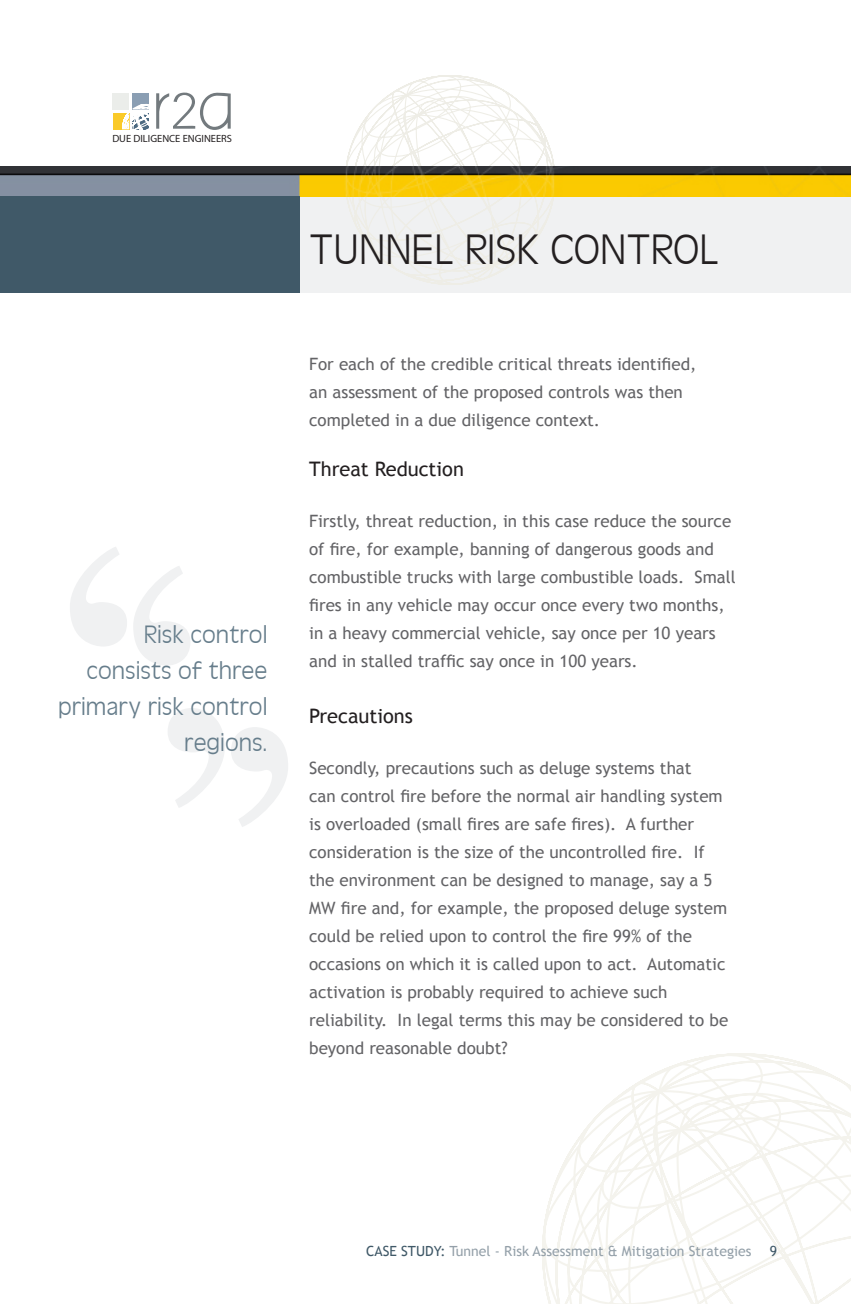
<style>
.page{position:relative;width:851px;height:1304px;background:#fff}
.page>*{position:absolute;margin:0;border:0;box-sizing:border-box;transform-origin:0 0}
.Heading_1_-_Section{font:44px "Antique Oli T Ligh";color:#231f20}
.t1{font:26px/36px "Antique Oli T Ligh";color:#667d8b;text-align:right}
.Body{font:20px "Trebuchet MS";color:#231f20}
.Body-2{font:17px/28px "Trebuchet MS";color:#636366}
.t2{font:14px "Trebuchet MS";color:#94a0a9}
.t3{font:14px "Trebuchet MS";color:#405968}
.t4{font:condensed 10.4px "Frutiger";color:#231f20}
.s1{color:#405968}
</style>
<div class="page">
<svg style="left:542px;top:1053px;width:308px;height:251px"></svg>
<div style="left:299px;top:196px;width:551px;height:97px;background:#f0f1f2"></div>
<svg style="left:345px;top:75px;width:210px;height:210px"></svg>
<img style="left:0;top:167px;width:850px;height:29px">
<svg style="left:156px;top:93px;width:75px;height:37px"></svg>
<div style="left:113px;top:93px;width:16px;height:17px;background:#ebedea"></div>
<div style="left:113px;top:113px;width:16px;height:16px;background:#faca29"></div>
<div style="left:132px;top:93px;width:17px;height:17px;background:#8a9eb3"></div>
<svg style="left:122px;top:104px;width:27px;height:25px"></svg>
<div style="left:0;top:196px;width:299px;height:97px;background:#405968"></div>
<svg style="left:231px;top:727px;width:57px;height:100px"></svg>
<svg style="left:168px;top:708px;width:57px;height:100px"></svg>
<svg style="left:70px;top:547px;width:57px;height:99px"></svg>
<svg style="left:133px;top:566px;width:57px;height:99px"></svg>
<p class="t4" style="left:112px;top:134px;width:121px">DUE DILIGENCE ENGINEERS</p>
<p class="t1" style="left:58px;top:617px;width:211px">Risk control consists of three primary risk control regions.</p>
<p class="Heading_1_-_Section" style="left:309px;top:226px;width:411px">TUNNEL RISK CONTROL</p>
<p class="Body-2" style="left:309px;top:350px;width:388px">For each of the credible critical threats identified, an assessment of the proposed controls was then completed in a due diligence context.</p>
<p class="Body" style="left:309px;top:458px;width:156px">Threat Reduction</p>
<p class="Body-2" style="left:309px;top:507px;width:428px">Firstly, threat reduction, in this case reduce the source of fire, for example, banning of dangerous goods and combustible trucks with large combustible loads. Small fires in any vehicle may occur once every two months, in a heavy commercial vehicle, say once per 10 years and in stalled traffic say once in 100 years.</p>
<p class="Body" style="left:309px;top:704px;width:105px">Precautions</p>
<p class="Body-2" style="left:309px;top:754px;width:420px">Secondly, precautions such as deluge systems that<br>can control fire before the normal air handling system is overloaded (small fires are safe fires). A further consideration is the size of the uncontrolled fire. If the environment can be designed to manage, say a 5<br>MW fire and, for example, the proposed deluge system could be relied upon to control the fire 99% of the occasions on which it is called upon to act. Automatic activation is probably required to achieve such reliability. In legal terms this may be considered to be beyond reasonable doubt?</p>
<p class="t2" style="left:366px;top:1243px;width:387px"><span class="s1">CASE STUDY:</span> Tunnel - Risk Assessment &amp; Mitigation Strategies</p>
<p class="t3" style="left:769px;top:1243px;width:9px">9</p>
</div>
